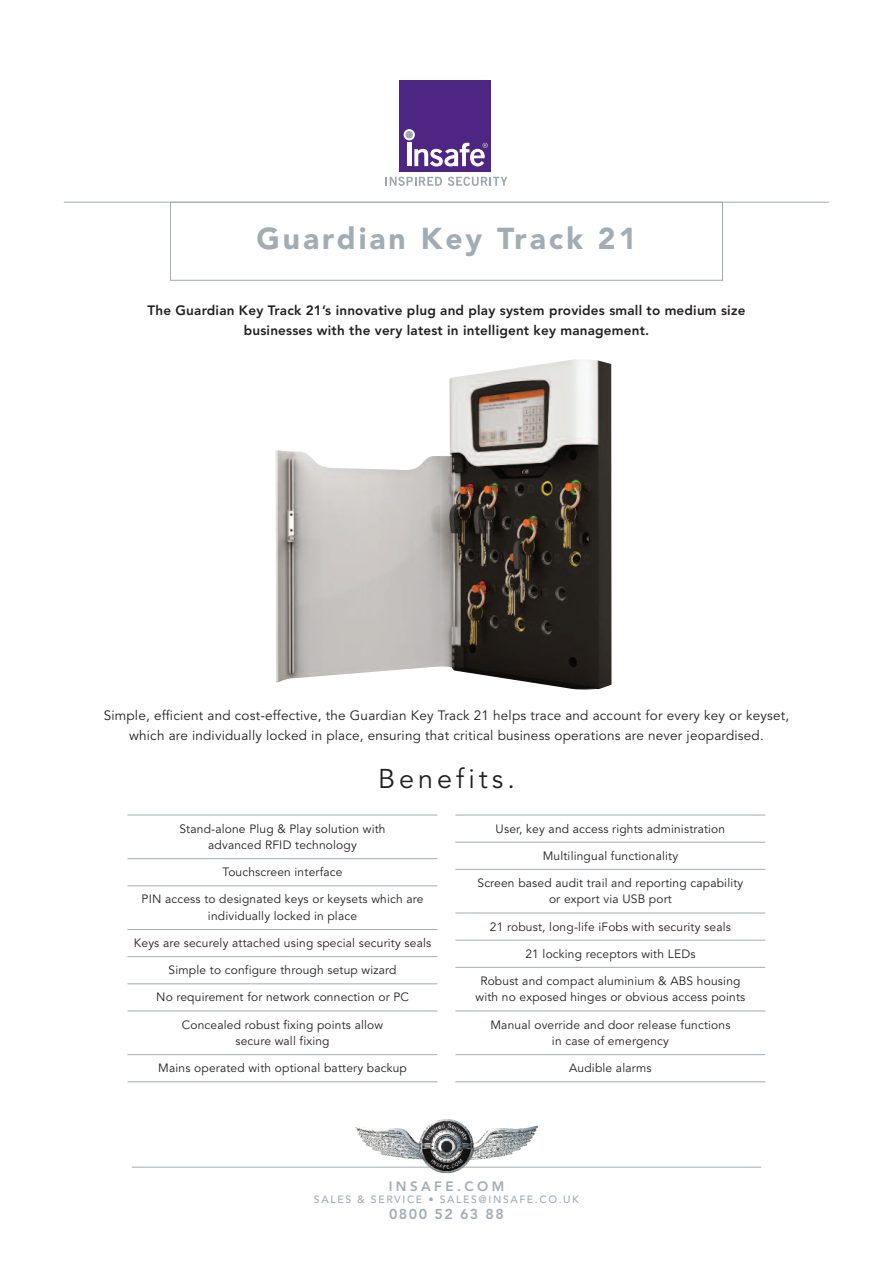
<style>
.page{position:relative;width:893px;height:1263px;background:#fff}
.page>*{position:absolute;margin:0;border:0;box-sizing:border-box;transform-origin:0 0}
.t1{font:900 30px "Avenir";letter-spacing:.1em;color:#a1acb4}
.t2{font:27px "Avenir";letter-spacing:.15em;color:#231f20}
.t3{font:800 14.25px "Avenir";letter-spacing:.105em;color:#a1acb4}
.t4{font:13.5px/19.5px "Avenir";letter-spacing:.015em;color:#231f20;text-align:center}
.t5{font:800 13.5px/19.5px "Avenir";letter-spacing:.015em;color:#231f20;text-align:center}
.t6{font:800 13.5px "Avenir";letter-spacing:.25em;color:#a1acb4}
.t7{font:12px/16.5px "Avenir";letter-spacing:.015em;color:#231f20;text-align:center}
.t8{font:500 10.5px "Avenir";letter-spacing:.15em;color:#a1acb4}
</style>
<div class="page">
<div style="left:399px;top:80px;width:92px;height:92px;background:#4e2582"></div>
<svg style="left:386px;top:177px;width:56px;height:9px"></svg>
<svg style="left:448px;top:177px;width:59px;height:9px"></svg>
<hr style="left:407px;top:143px;width:4px;height:23px;background:#fff">
<svg style="left:404px;top:129px;width:11px;height:11px"></svg>
<div style="left:405px;top:131px;width:8px;height:8px;background:#9ca7af;border-radius:50%"></div>
<svg style="left:414px;top:143px;width:74px;height:23px"></svg>
<hr style="left:132px;top:1167px;width:629px;height:1px;background:#a1acb4">
<img style="left:355px;top:1119px;width:183px;height:54px">
<hr style="left:64px;top:202px;width:765px;height:1px;background:#a1acb4">
<div style="left:170px;top:202px;width:553px;height:79px;border:1px solid #a1acb4"></div>
<img style="left:275px;top:359px;width:336px;height:331px">
<hr style="left:128px;top:815px;width:309px;height:1px;background:#a1acb4">
<hr style="left:128px;top:858px;width:309px;height:1px;background:#a1acb4">
<hr style="left:128px;top:885px;width:309px;height:1px;background:#a1acb4">
<hr style="left:128px;top:929px;width:309px;height:1px;background:#a1acb4">
<hr style="left:128px;top:956px;width:309px;height:1px;background:#a1acb4">
<hr style="left:128px;top:983px;width:309px;height:1px;background:#a1acb4">
<hr style="left:128px;top:1011px;width:309px;height:1px;background:#a1acb4">
<hr style="left:128px;top:1054px;width:309px;height:1px;background:#a1acb4">
<hr style="left:128px;top:1081px;width:309px;height:1px;background:#a1acb4">
<hr style="left:455px;top:815px;width:310px;height:1px;background:#a1acb4">
<hr style="left:455px;top:842px;width:310px;height:1px;background:#a1acb4">
<hr style="left:455px;top:869px;width:310px;height:1px;background:#a1acb4">
<hr style="left:455px;top:913px;width:310px;height:1px;background:#a1acb4">
<hr style="left:455px;top:940px;width:310px;height:1px;background:#a1acb4">
<hr style="left:455px;top:967px;width:310px;height:1px;background:#a1acb4">
<hr style="left:455px;top:1011px;width:310px;height:1px;background:#a1acb4">
<hr style="left:455px;top:1054px;width:310px;height:1px;background:#a1acb4">
<hr style="left:455px;top:1081px;width:310px;height:1px;background:#a1acb4">
<h1 class="t1" style="left:256px;top:213px;width:382px">Guardian Key Track 21</h1>
<p class="t5" style="left:148px;top:301px;width:599px">The Guardian Key Track 21’s innovative plug and play system provides small to medium size businesses with the very latest in intelligent key management.</p>
<p class="t4" style="left:104px;top:706px;width:687px">Simple, efficient and cost-effective, the Guardian Key Track 21 helps trace and account for every key or keyset, which are individually locked in place, ensuring that critical business operations are never jeopardised.</p>
<h2 class="t2" style="left:378px;top:763px;width:138px">Benefits.</h2>
<p class="t7" style="left:179px;top:820px;width:208px">Stand-alone Plug &amp; Play solution with advanced RFID technology</p>
<p class="t7" style="left:223px;top:864px;width:121px">Touchscreen interface</p>
<p class="t7" style="left:142px;top:891px;width:283px">PIN access to designated keys or keysets which are individually locked in place</p>
<p class="t7" style="left:134px;top:935px;width:299px">Keys are securely attached using special security seals</p>
<p class="t7" style="left:169px;top:962px;width:229px">Simple to configure through setup wizard</p>
<p class="t7" style="left:156px;top:989px;width:254px">No requirement for network connection or PC</p>
<p class="t7" style="left:182px;top:1016px;width:203px">Concealed robust fixing points allow secure wall fixing</p>
<p class="t7" style="left:158px;top:1060px;width:250px">Mains operated with optional battery backup</p>
<p class="t7" style="left:496px;top:820px;width:231px">User, key and access rights administration</p>
<p class="t7" style="left:543px;top:847px;width:137px">Multilingual functionality</p>
<p class="t7" style="left:477px;top:875px;width:267px">Screen based audit trail and reporting capability or export via USB port</p>
<p class="t7" style="left:490px;top:918px;width:242px">21 robust, long-life iFobs with security seals</p>
<p class="t7" style="left:525px;top:945px;width:172px">21 locking receptors with LEDs</p>
<p class="t7" style="left:475px;top:973px;width:271px">Robust and compact aluminium &amp; ABS housing with no exposed hinges or obvious access points</p>
<p class="t7" style="left:490px;top:1016px;width:242px">Manual override and door release functions in case of emergency</p>
<p class="t7" style="left:569px;top:1060px;width:84px">Audible alarms</p>
<p class="t6" style="left:389px;top:1175px;width:117px">INSAFE.COM</p>
<p class="t8" style="left:314px;top:1194px;width:267px">SALES &amp; SERVICE • SALES@INSAFE.CO.UK</p>
<p class="t3" style="left:389px;top:1203px;width:116px">0800 52 63 88</p>
</div>
